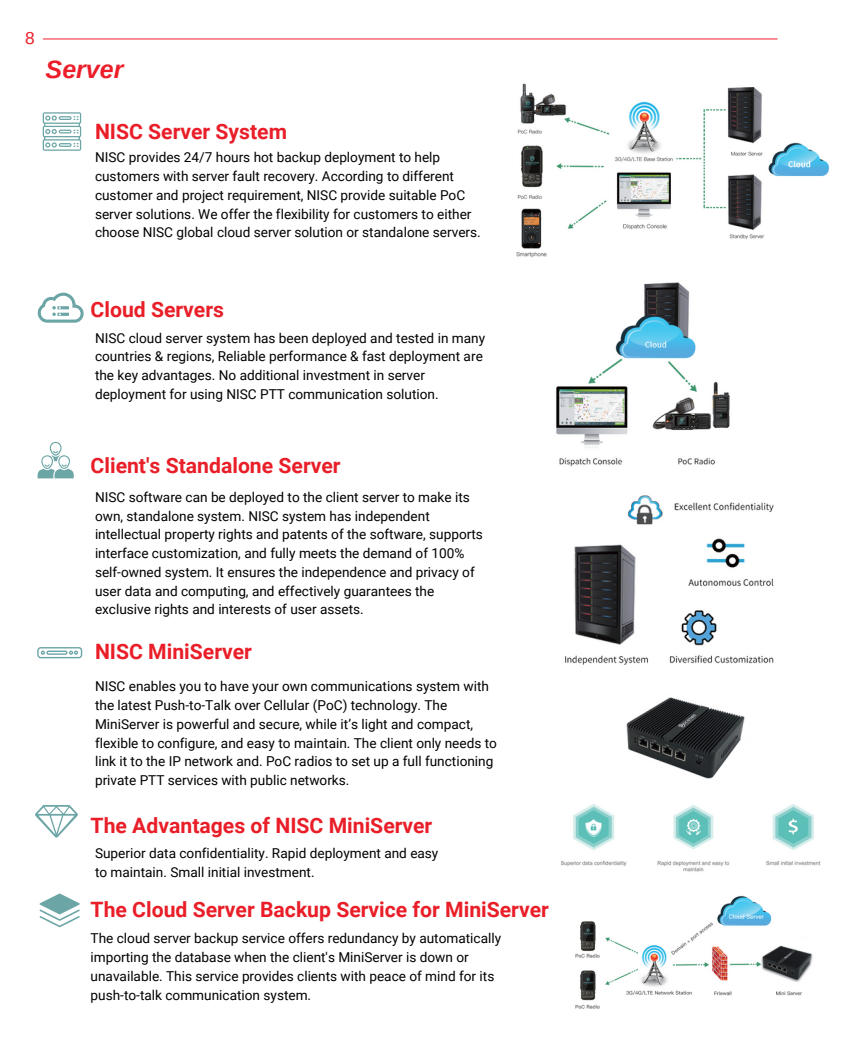
<style>
.page{position:relative;width:851px;height:1053px;background:#fff}
.page>*{position:absolute;margin:0;border:0;box-sizing:border-box;transform-origin:0 0}
.t1{font:italic 700 25px "Arimo";color:#ec1e29}
.t2{font:700 21.12px "Roboto";color:#e91e28}
.t3{font:17.25px "Arimo";color:#e91e28}
.t4{font:13.62px/18.8px "Roboto";color:#000}
</style>
<div class="page">
<hr style="left:43px;top:38px;width:734px;height:1px;background:#ec1e29">
<svg style="left:43px;top:112px;width:38px;height:39px"></svg>
<svg style="left:37px;top:293px;width:47px;height:30px"></svg>
<svg style="left:37px;top:442px;width:37px;height:36px"></svg>
<svg style="left:37px;top:647px;width:45px;height:11px"></svg>
<img style="left:516px;top:83px;width:314px;height:175px">
<img style="left:556px;top:282px;width:174px;height:185px">
<img style="left:565px;top:495px;width:209px;height:170px">
<img style="left:626px;top:697px;width:119px;height:82px">
<svg style="left:35px;top:805px;width:43px;height:33px"></svg>
<svg style="left:39px;top:893px;width:41px;height:34px"></svg>
<img style="left:561px;top:804px;width:260px;height:68px">
<img style="left:575px;top:895px;width:238px;height:114px">
<p class="t3" style="left:25px;top:29px;width:11px">8</p>
<p class="t1" style="left:46px;top:56px;width:79px">Server</p>
<p class="t2" style="left:95px;top:119px;width:193px">NISC Server System</p>
<p class="t4" style="left:95px;top:148px;width:387px">NISC provides 24/7 hours hot backup deployment to help customers with server fault recovery. According to different customer and project requirement, NISC provide suitable PoC server solutions. We offer the flexibility for customers to either choose NISC global cloud server solution or standalone servers.</p>
<p class="t2" style="left:91px;top:297px;width:135px">Cloud Servers</p>
<p class="t4" style="left:95px;top:329px;width:391px">NISC cloud server system has been deployed and tested in many countries &amp; regions, Reliable performance &amp; fast deployment are the key advantages. No additional investment in server deployment for using NISC PTT communication solution.</p>
<p class="t2" style="left:91px;top:453px;width:251px">Client's Standalone Server</p>
<p class="t4" style="left:95px;top:488px;width:389px">NISC software can be deployed to the client server to make its own, standalone system. NISC system has independent intellectual property rights and patents of the software, supports interface customization, and fully meets the demand of 100% self-owned system. It ensures the independence and privacy of user data and computing, and effectively guarantees the exclusive rights and interests of user assets.</p>
<p class="t2" style="left:95px;top:639px;width:158px">NISC MiniServer</p>
<p class="t4" style="left:95px;top:677px;width:403px">NISC enables you to have your own communications system with the latest Push-to-Talk over Cellular (PoC) technology. The MiniServer is powerful and secure, while it’s light and compact, flexible to configure, and easy to maintain. The client only needs to link it to the IP network and. PoC radios to set up a full functioning private PTT services with public networks.</p>
<p class="t2" style="left:91px;top:813px;width:343px">The Advantages of NISC MiniServer</p>
<p class="t4" style="left:95px;top:844px;width:345px">Superior data confidentiality. Rapid deployment and easy to maintain. Small initial investment.</p>
<p class="t2" style="left:91px;top:898px;width:459px">The Cloud Server Backup Service for MiniServer</p>
<p class="t4" style="left:91px;top:929px;width:412px">The cloud server backup service offers redundancy by automatically importing the database when the client's MiniServer is down or unavailable. This service provides clients with peace of mind for its push-to-talk communication system.</p>
</div>
